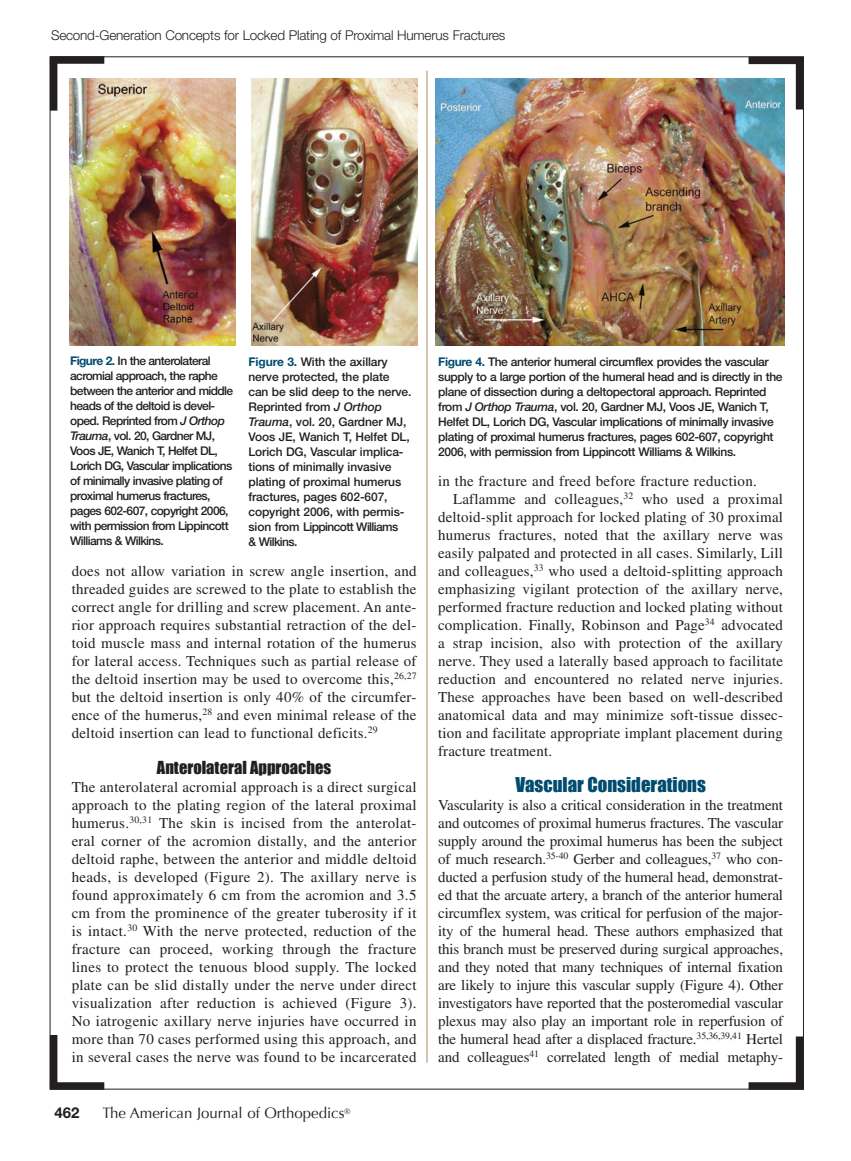
<style>
.page{position:relative;width:851px;height:1161px;background:#fff}
.page>*{position:absolute;margin:0;border:0;box-sizing:border-box;transform-origin:0 0}
.t1{font:18.75px "Impact";color:#004b6e}
.t2{font:16.5px "Impact";color:#231f20}
.t3{font:15px/18px "Times";letter-spacing:.01em;color:#231f20;text-align:justify}
.t4{font:15px "Optima";color:#231f20}
.t5{font:700 15px "Helvetica Neue";color:#231f20}
.t6{font:300 13.5px "Helvetica Neue";letter-spacing:-.015em;color:#231f20}
.t7{font:500 12px/15px "Helvetica Neue";letter-spacing:-.03em;color:#231f20}
.t8{font:500 12px/15px "Helvetica Neue";letter-spacing:-.05em;color:#231f20}
.t9{font:500 12px/15px "Helvetica Neue";letter-spacing:-.01em;color:#231f20}
.s1{font-weight:700;color:#004b6e}
.s2{font-style:italic}
</style>
<div class="page">
<div style="left:50px;top:60px;width:7px;height:51px;background:#231f20"></div>
<div style="left:50px;top:1035px;width:7px;height:51px;background:#231f20"></div>
<div style="left:795px;top:1036px;width:8px;height:53px;background:#231f20"></div>
<div style="left:795px;top:59px;width:8px;height:51px;background:#231f20"></div>
<div style="left:50px;top:56px;width:54px;height:8px;background:#231f20"></div>
<div style="left:748px;top:57px;width:55px;height:7px;background:#231f20"></div>
<div style="left:748px;top:1082px;width:55px;height:8px;background:#231f20"></div>
<div style="left:50px;top:1082px;width:54px;height:8px;background:#231f20"></div>
<hr style="left:426px;top:70px;width:1px;height:993px;background:#ab8d60">
<img style="left:69px;top:78px;width:167px;height:268px">
<img style="left:435px;top:78px;width:349px;height:268px">
<img style="left:251px;top:78px;width:167px;height:268px">
<p class="t6" style="left:51px;top:27px;width:456px">Second-Generation Concepts for Locked Plating of Proximal Humerus Fractures</p>
<p class="t8" style="left:70px;top:353px;width:164px"><span class="s1">Figure 2.</span> In the anterolateral acromial approach, the raphe between the anterior and middle heads of the deltoid is devel&shy;oped. Reprinted from <span class="s2">J Orthop<br>Trauma</span>, vol. 20, Gardner MJ,<br>Voos JE, Wanich T, Helfet DL,<br>Lorich DG, Vascular implications of minimally invasive plating of proximal humerus fractures, pages 602-607, copyright 2006, with permission from Lippincott<br>Williams &amp; Wilkins.</p>
<p class="t7" style="left:438px;top:354px;width:346px"><span class="s1">Figure 4.</span> The anterior humeral circumflex provides the vascular supply to a large portion of the humeral head and is directly in the plane of dissection during a deltopectoral approach. Reprinted from <span class="s2">J Orthop Trauma</span>, vol. 20, Gardner MJ, Voos JE, Wanich T, Helfet DL, Lorich DG, Vascular implications of minimally invasive plating of proximal humerus fractures, pages 602-607, copyright 2006, with permission from Lippincott Williams &amp; Wilkins.</p>
<p class="t9" style="left:248px;top:354px;width:164px"><span class="s1">Figure 3.</span> With the axillary nerve protected, the plate can be slid deep to the nerve.<br>Reprinted from <span class="s2">J Orthop<br>Trauma</span>, vol. 20, Gardner MJ,<br>Voos JE, Wanich T, Helfet DL,<br>Lorich DG, Vascular implica&shy;tions of minimally invasive plating of proximal humerus fractures, pages 602-607, copyright 2006, with permis&shy;sion from Lippincott Williams<br>&amp; Wilkins.</p>
<p class="t3" style="left:438px;top:472px;width:320px">in the fracture and freed before fracture reduction.</p>
<p class="t3" style="left:453px;top:490px;width:331px">Laflamme and colleagues,<sup>32</sup> who used a proximal</p>
<p class="t3" style="left:438px;top:508px;width:346px">deltoid-split approach for locked plating of 30 proximal</p>
<p class="t3" style="left:438px;top:526px;width:346px">humerus fractures, noted that the axillary nerve was</p>
<p class="t3" style="left:438px;top:544px;width:346px">easily palpated and protected in all cases. Similarly, Lill</p>
<p class="t3" style="left:438px;top:562px;width:346px">and colleagues,<sup>33</sup> who used a deltoid-splitting approach</p>
<p class="t3" style="left:438px;top:580px;width:346px">emphasizing vigilant protection of the axillary nerve,</p>
<p class="t3" style="left:438px;top:598px;width:346px">performed fracture reduction and locked plating without</p>
<p class="t3" style="left:438px;top:616px;width:346px">complication. Finally, Robinson and Page<sup>34</sup> advocated</p>
<p class="t3" style="left:438px;top:634px;width:346px">a strap incision, also with protection of the axillary</p>
<p class="t3" style="left:438px;top:652px;width:346px">nerve. They used a laterally based approach to facilitate</p>
<p class="t3" style="left:438px;top:670px;width:346px">reduction and encountered no related nerve injuries.</p>
<p class="t3" style="left:438px;top:688px;width:346px">These approaches have been based on well-described</p>
<p class="t3" style="left:438px;top:706px;width:346px">anatomical data and may minimize soft-tissue dissec-</p>
<p class="t3" style="left:438px;top:724px;width:346px">tion and facilitate appropriate implant placement during</p>
<p class="t3" style="left:438px;top:742px;width:115px">fracture treatment.</p>
<p class="t1" style="left:515px;top:773px;width:192px">Vascular Considerations</p>
<p class="t3" style="left:438px;top:796px;width:346px">Vascularity is also a critical consideration in the treatment and outcomes of proximal humerus fractures. The vascular supply around the proximal humerus has been the subject of much research.<sup>35-40</sup> Gerber and colleagues,<sup>37</sup> who con&shy;ducted a perfusion study of the humeral head, demonstrat&shy;ed that the arcuate artery, a branch of the anterior humeral circumflex system, was critical for perfusion of the major&shy;ity of the humeral head. These authors emphasized that this branch must be preserved during surgical approaches, and they noted that many techniques of internal fixation are likely to injure this vascular supply (Figure 4). Other investigators have reported that the posteromedial vascular plexus may also play an important role in reperfusion of the humeral head after a displaced fracture.<sup>35,36,39,41</sup> Hertel and colleagues<sup>41</sup> correlated length of medial metaphy-</p>
<p class="t3" style="left:72px;top:562px;width:346px">does not allow variation in screw angle insertion, and threaded guides are screwed to the plate to establish the correct angle for drilling and screw placement. An ante&shy;rior approach requires substantial retraction of the del&shy;toid muscle mass and internal rotation of the humerus for lateral access. Techniques such as partial release of the deltoid insertion may be used to overcome this,<sup>26,27 </sup>but the deltoid insertion is only 40% of the circumfer&shy;ence of the humerus,<sup>28</sup> and even minimal release of the deltoid insertion can lead to functional deficits.<sup>29</sup></p>
<p class="t2" style="left:157px;top:757px;width:176px">Anterolateral Approaches</p>
<p class="t3" style="left:72px;top:778px;width:346px">The anterolateral acromial approach is a direct surgical approach to the plating region of the lateral proximal humerus.<sup>30,31</sup> The skin is incised from the anterolat&shy;eral corner of the acromion distally, and the anterior deltoid raphe, between the anterior and middle deltoid heads, is developed (Figure 2). The axillary nerve is found approximately 6 cm from the acromion and 3.5 cm from the prominence of the greater tuberosity if it is intact.<sup>30</sup> With the nerve protected, reduction of the fracture can proceed, working through the fracture lines to protect the tenuous blood supply. The locked plate can be slid distally under the nerve under direct visualization after reduction is achieved (Figure 3).<br>No iatrogenic axillary nerve injuries have occurred in more than 70 cases performed using this approach, and in several cases the nerve was found to be incarcerated</p>
<p class="t5" style="left:54px;top:1103px;width:27px">462</p>
<p class="t4" style="left:102px;top:1104px;width:249px">The American Journal of Orthopedics<sup>®</sup></p>
</div>
